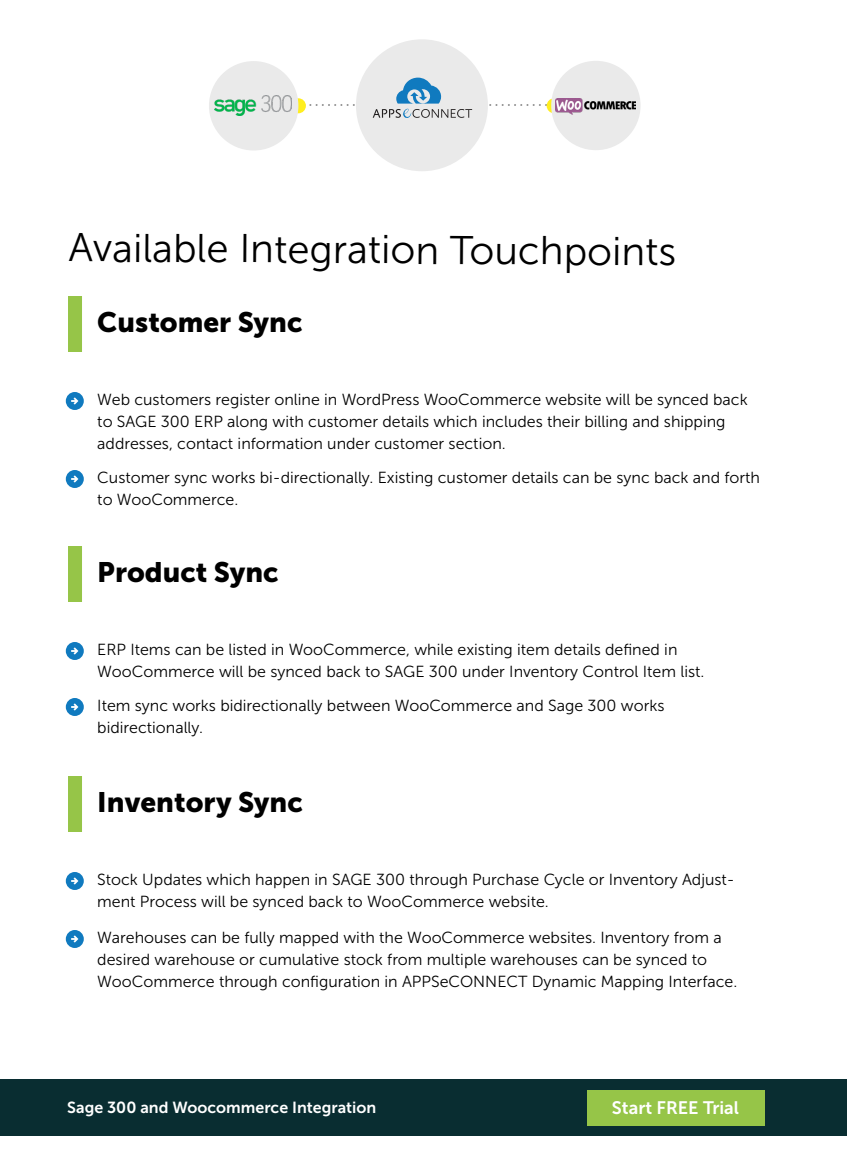
<style>
.page{position:relative;width:847px;height:1152px;background:#fff}
.page>*{position:absolute;margin:0;border:0;box-sizing:border-box;transform-origin:0 0}
.t1{font:40px "Museo Sans 300";letter-spacing:-.01em;color:#000}
.t2{font:28px "Museo Sans 900";color:#000}
.t3{font:18px "Museo Sans 700";color:#fff}
.t4{font:16px/22px "Museo Sans 300";color:#000}
.t5{font:16px "Museo Sans 700";color:#fff}
</style>
<div class="page">
<svg style="left:66px;top:392px;width:18px;height:18px"></svg>
<svg style="left:68px;top:546px;width:14px;height:56px"></svg>
<svg style="left:66px;top:642px;width:18px;height:18px"></svg>
<svg style="left:66px;top:470px;width:18px;height:18px"></svg>
<div style="left:0;top:1080px;width:847px;height:56px;background:#092d31"></div>
<div style="left:586px;top:1090px;width:178px;height:36px;background:#96c548"></div>
<svg style="left:68px;top:296px;width:14px;height:56px"></svg>
<svg style="left:66px;top:698px;width:18px;height:18px"></svg>
<svg style="left:68px;top:776px;width:14px;height:56px"></svg>
<svg style="left:66px;top:872px;width:18px;height:18px"></svg>
<svg style="left:66px;top:930px;width:18px;height:18px"></svg>
<div style="left:356px;top:39px;width:132px;height:132px;background:#eaeaea;border-radius:50%"></div>
<div style="left:209px;top:61px;width:89px;height:90px;background:#eaeaea;border-radius:50%"></div>
<div style="left:551px;top:61px;width:89px;height:89px;background:#eaeaea;border-radius:50%"></div>
<svg style="left:263px;top:78px;width:310px;height:40px"></svg>
<img style="left:556px;top:98px;width:79px;height:16px">
<img style="left:214px;top:96px;width:77px;height:20px">
<h1 class="t1" style="left:69px;top:228px;width:609px">Available Integration Touchpoints</h1>
<h2 class="t2" style="left:97px;top:306px;width:207px">Customer Sync</h2>
<p class="t4" style="left:97px;top:389px;width:652px">Web customers register online in WordPress WooCommerce website will be synced back to SAGE 300 ERP along with customer details which includes their billing and shipping addresses, contact information under customer section.</p>
<p class="t4" style="left:97px;top:467px;width:664px">Customer sync works bi-directionally. Existing customer details can be sync back and forth to WooCommerce.</p>
<h2 class="t2" style="left:97px;top:556px;width:183px">Product Sync</h2>
<p class="t4" style="left:97px;top:639px;width:608px">ERP Items can be listed in WooCommerce, while existing item details defined in<br>WooCommerce will be synced back to SAGE 300 under Inventory Control Item list.</p>
<p class="t4" style="left:97px;top:695px;width:568px">Item sync works bidirectionally between WooCommerce and Sage 300 works bidirectionally.</p>
<h2 class="t2" style="left:97px;top:786px;width:207px">Inventory Sync</h2>
<p class="t4" style="left:97px;top:869px;width:639px">Stock Updates which happen in SAGE 300 through Purchase Cycle or Inventory Adjust&shy;ment Process will be synced back to WooCommerce website.</p>
<p class="t4" style="left:97px;top:927px;width:641px">Warehouses can be fully mapped with the WooCommerce websites. Inventory from a desired warehouse or cumulative stock from multiple warehouses can be synced to<br>WooCommerce through configuration in APPSeCONNECT Dynamic Mapping Interface.</p>
<p class="t5" style="left:67px;top:1099px;width:310px">Sage 300 and Woocommerce Integration</p>
<p class="t3" style="left:612px;top:1098px;width:129px">Start FREE Trial</p>
</div>
